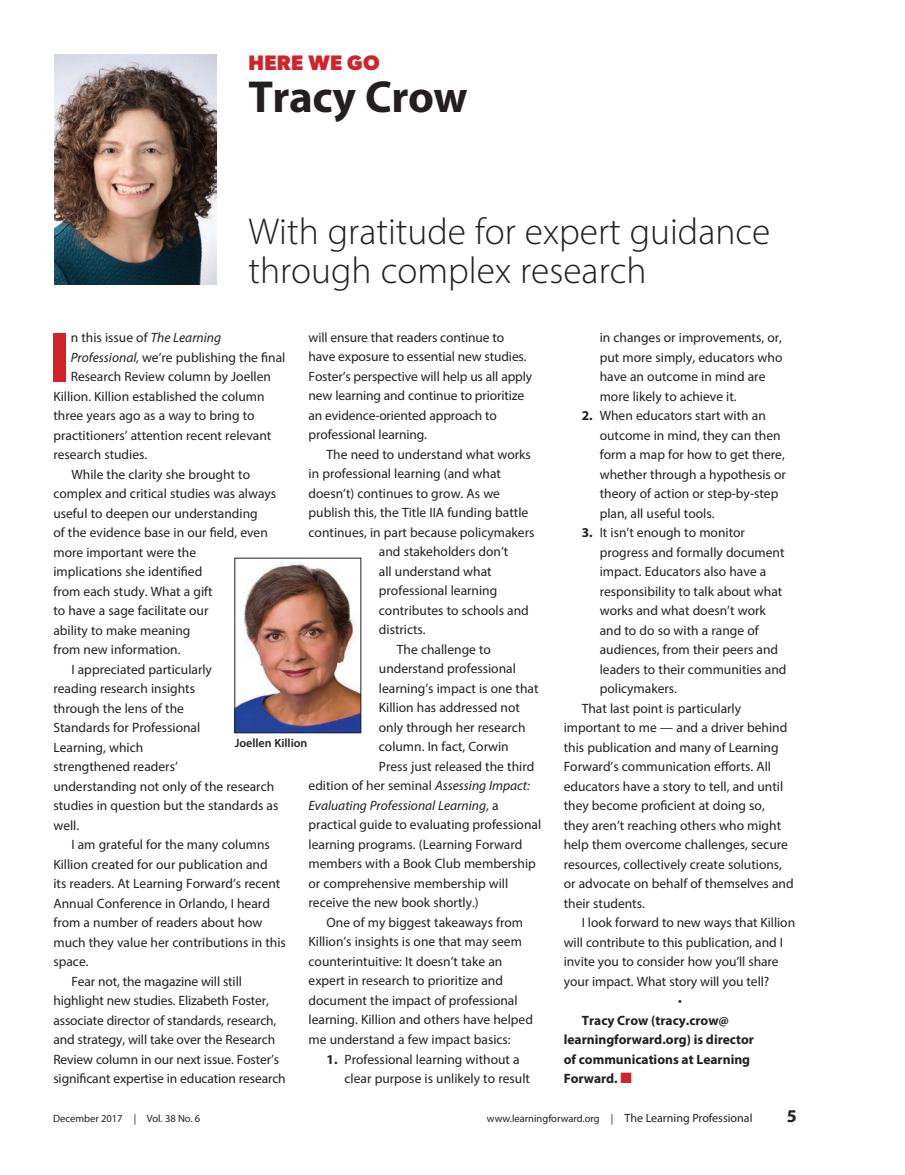
<style>
.page{position:relative;width:905px;height:1175px;background:#fff}
.page>*{position:absolute;margin:0;border:0;box-sizing:border-box;transform-origin:0 0}
.box{font:900 71.4px "Myriad Pro";color:#d1232a}
.box-2{font:700 45px "Myriad Pro";letter-spacing:-.01em;color:#231f20}
.box-3{font:300 37.5px/39px "Myriad Pro";color:#231f20}
.t1{font:700 21px "Gibson";letter-spacing:.02em;color:#d1232a}
.t2{font:700 18px "Myriad Pro";color:#231f20}
.box-4{font:13.5px/19.5px "Myriad Pro";color:#231f20}
.body{font:700 13.5px/19.5px "Myriad Pro";color:#231f20}
.box-5{font:italic 13.5px "Myriad Pro";color:#231f20}
.body-2{font:13.5px "Myriad Pro";color:#231f20}
.box-6{font:600 12px "Myriad Pro";color:#231f20}
.t3{font:10.5px "Myriad Pro";color:#231f20}
.s1{font-style:italic}
.s2{font-style:normal}
.s3{font-weight:700}
.s4{color:#d1232a}
.s5{font-size:12px}
</style>
<div class="page">
<img style="left:236px;top:563px;width:123px;height:168px">
<div style="left:234px;top:558px;width:127px;height:175px;border:1px solid #231f20"></div>
<img style="left:54px;top:54px;width:162px;height:231px">
<p class="t1" style="left:248px;top:51px;width:133px">HERE WE GO</p>
<p class="box-2" style="left:248px;top:68px;width:221px">Tracy Crow</p>
<p class="box-3" style="left:248px;top:212px;width:523px">With gratitude for expert guidance through complex research</p>
<p class="box-4" style="left:308px;top:327px;width:225px">will ensure that readers continue to have exposure to essential new studies.<br>Foster’s perspective will help us all apply new learning and continue to prioritize an evidence-oriented approach to professional learning.</p>
<p class="box-4" style="left:326px;top:444px;width:206px">The need to understand what works</p>
<p class="box-4" style="left:308px;top:464px;width:194px">in professional learning (and what</p>
<p class="box-4" style="left:308px;top:483px;width:193px">doesn’t) continues to grow. As we</p>
<p class="box-4" style="left:308px;top:503px;width:221px">publish this, the Title IIA funding battle</p>
<p class="box-4" style="left:308px;top:522px;width:227px">continues, in part because policymakers</p>
<p class="box-4" style="left:379px;top:542px;width:131px">and stakeholders don’t</p>
<p class="box-4" style="left:379px;top:561px;width:114px">all understand what</p>
<p class="box-4" style="left:379px;top:581px;width:120px">professional learning</p>
<p class="box-4" style="left:379px;top:600px;width:151px">contributes to schools and</p>
<p class="box-4" style="left:379px;top:620px;width:48px">districts.</p>
<p class="box-4" style="left:397px;top:639px;width:96px">The challenge to</p>
<p class="box-4" style="left:379px;top:659px;width:138px">understand professional</p>
<p class="box-4" style="left:379px;top:678px;width:161px">learning’s impact is one that</p>
<p class="box-4" style="left:379px;top:698px;width:143px">Killion has addressed not</p>
<p class="box-4" style="left:379px;top:717px;width:148px">only through her research</p>
<p class="box-4" style="left:379px;top:737px;width:131px">column. In fact, Corwin</p>
<p class="box-4" style="left:379px;top:756px;width:157px">Press just released the third</p>
<p class="box-4" style="left:308px;top:776px;width:223px">edition of her seminal <span class="s1">Assessing Impact:</span></p>
<p class="box-5" style="left:308px;top:797px;width:191px">Evaluating Professional Learning<span class="s2">, a</span></p>
<p class="box-4" style="left:308px;top:815px;width:234px">practical guide to evaluating professional</p>
<p class="box-4" style="left:308px;top:834px;width:215px">learning programs. (Learning Forward</p>
<p class="box-4" style="left:308px;top:854px;width:229px">members with a Book Club membership</p>
<p class="box-4" style="left:308px;top:873px;width:201px">or comprehensive membership will</p>
<p class="box-4" style="left:308px;top:893px;width:172px">receive the new book shortly.)</p>
<p class="box-4" style="left:308px;top:912px;width:226px;text-indent:18px">One of my biggest takeaways from Killion’s insights is one that may seem counterintuitive: It doesn’t take an expert in research to prioritize and document the impact of professional learning. Killion and others have helped me understand a few impact basics:</p>
<p class="box-4" style="left:344px;top:1049px;width:187px;text-indent:-18px"><span class="s3">1.</span> Professional learning without a clear purpose is unlikely to result</p>
<p class="box" style="left:49px;top:309px;width:23px">I</p>
<p class="box-4" style="left:71px;top:328px;width:152px">n this issue of <span class="s1">The Learning</span></p>
<p class="box-4" style="left:71px;top:347px;width:216px"><span class="s1">Professional,</span> we’re publishing the final</p>
<p class="box-4" style="left:71px;top:366px;width:202px">Research Review column by Joellen</p>
<p class="box-4" style="left:53px;top:386px;width:213px">Killion. Killion established the column</p>
<p class="box-4" style="left:53px;top:405px;width:203px">three years ago as a way to bring to</p>
<p class="box-4" style="left:53px;top:425px;width:219px">practitioners’ attention recent relevant</p>
<p class="box-4" style="left:53px;top:444px;width:95px">research studies.</p>
<p class="box-4" style="left:53px;top:464px;width:224px;text-indent:18px">While the clarity she brought to complex and critical studies was always useful to deepen our understanding<br>of the evidence base in our field, even more important were the<br>implications she identified<br>from each study. What a gift<br>to have a sage facilitate our<br>ability to make meaning<br>from new information.</p>
<p class="box-4" style="left:53px;top:659px;width:226px;text-indent:18px">I appreciated particularly<br>reading research insights<br>through the lens of the<br>Standards for Professional<br>Learning, which<br>strengthened readers’<br>understanding not only of the research studies in question but the standards as well.</p>
<p class="box-4" style="left:53px;top:834px;width:234px;text-indent:18px">I am grateful for the many columns Killion created for our publication and<br>its readers. At Learning Forward’s recent Annual Conference in Orlando, I heard from a number of readers about how much they value her contributions in this space.</p>
<p class="box-4" style="left:53px;top:971px;width:234px;text-indent:18px">Fear not, the magazine will still highlight new studies. Elizabeth Foster, associate director of standards, research, and strategy, will take over the Research Review column in our next issue. Foster’s significant expertise in education research</p>
<p class="box-6" style="left:235px;top:735px;width:74px">Joellen Killion</p>
<p class="box-4" style="left:599px;top:328px;width:184px">in changes or improvements, or, put more simply, educators who have an outcome in mind are more likely to achieve it.</p>
<p class="box-4" style="left:599px;top:406px;width:188px;text-indent:-18px"><span class="s3">2.</span> When educators start with an outcome in mind, they can then form a map for how to get there, whether through a hypothesis or theory of action or step-by-step plan, all useful tools.</p>
<p class="box-4" style="left:599px;top:523px;width:188px;text-indent:-18px"><span class="s3">3.</span> It isn’t enough to monitor progress and formally document impact. Educators also have a responsibility to talk about what works and what doesn’t work and to do so with a range of audiences, from their peers and leaders to their communities and policymakers.</p>
<p class="box-4" style="left:563px;top:698px;width:231px;text-indent:18px">That last point is particularly important to me — and a driver behind this publication and many of Learning Forward’s communication efforts. All educators have a story to tell, and until they become proficient at doing so,<br>they aren’t reaching others who might help them overcome challenges, secure resources, collectively create solutions, or advocate on behalf of themselves and their students.</p>
<p class="box-4" style="left:563px;top:912px;width:233px;text-indent:18px">I look forward to new ways that Killion will contribute to this publication, and I invite you to consider how you’ll share your impact. What story will you tell?</p>
<p class="body-2" style="left:678px;top:992px;width:5px">•</p>
<p class="body" style="left:563px;top:1010px;width:192px;text-indent:18px">Tracy Crow (tracy.crow@ learningforward.org) is director of communications at Learning<br>Forward. <span class="s4">■</span></p>
<p class="t3" style="left:53px;top:1112px;width:149px">December 2017 | Vol. 38 No. 6</p>
<p class="t3" style="left:487px;top:1112px;width:267px">www.learningforward.org | <span class="s5">The Learning Professional</span></p>
<h3 class="t2" style="left:787px;top:1104px;width:11px">5</h3>
</div>
